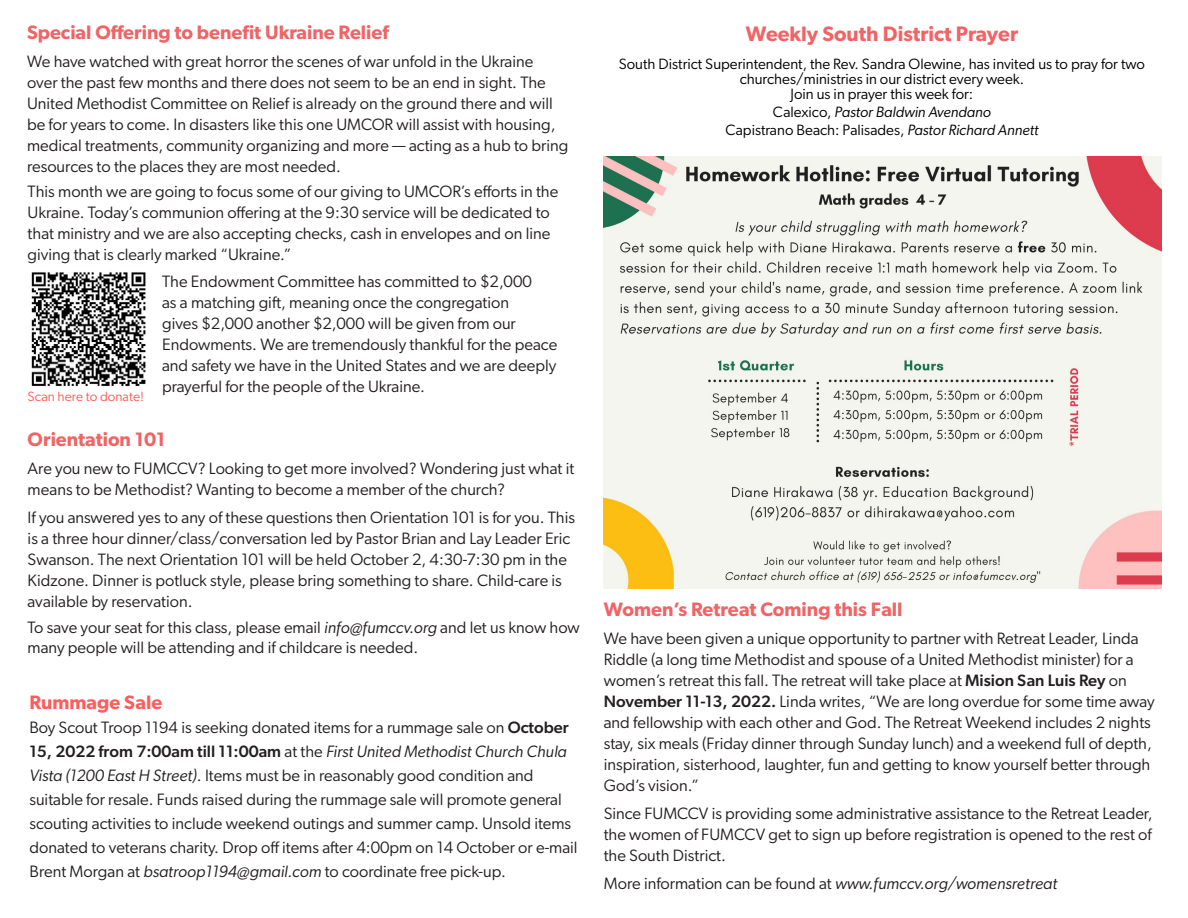
<style>
.page{position:relative;width:1188px;height:918px;background:#fff}
.page>*{position:absolute;margin:0;border:0;box-sizing:border-box;transform-origin:0 0}
.t1{font:600 21px "Gibson";color:#f16365}
.t2{font:600 19.5px "Gibson";color:#f16365}
.t3{font:600 19.5px "Gibson";color:#ff5c5c}
.t4{font:16.5px/21px "Gibson";color:#231f20}
.t5{font:italic 16.5px "Gibson";color:#231f20}
.t6{font:15px/15px "Gibson";color:#000;text-align:center}
.t7{font:italic 15px "Gibson";letter-spacing:-.005em;color:#000}
.t8{font:13.5px "Gibson";color:#ff5c5c}
.s1{font-style:italic}
.s2{font-weight:500}
.s3{font-style:normal}
</style>
<div class="page">
<img style="left:31px;top:272px;width:115px;height:114px">
<img style="left:604px;top:157px;width:558px;height:432px">
<p class="t2" style="left:27px;top:21px;width:363px">Special Offering to benefit Ukraine Relief</p>
<p class="t4" style="left:27px;top:51px;width:543px">We have watched with great horror the scenes of war unfold in the Ukraine<br>over the past few months and there does not seem to be an end in sight. The United Methodist Committee on Relief is already on the ground there and will be for years to come. In disasters like this one UMCOR will assist with housing, medical treatments, community organizing and more — acting as a hub to bring resources to the places they are most needed.</p>
<p class="t4" style="left:28px;top:181px;width:532px">This month we are going to focus some of our giving to UMCOR’s efforts in the Ukraine. Today’s communion offering at the 9:30 service will be dedicated to that ministry and we are also accepting checks, cash in envelopes and on line giving that is clearly marked “Ukraine.”</p>
<p class="t4" style="left:162px;top:271px;width:397px">The Endowment Committee has committed to $2,000<br>as a matching gift, meaning once the congregation<br>gives $2,000 another $2,000 will be given from our Endowments. We are tremendously thankful for the peace and safety we have in the United States and we are deeply prayerful for the people of the Ukraine.</p>
<p class="t8" style="left:28px;top:388px;width:118px">Scan here to donate!</p>
<p class="t2" style="left:28px;top:428px;width:139px">Orientation 101</p>
<p class="t4" style="left:28px;top:458px;width:548px">Are you new to FUMCCV? Looking to get more involved? Wondering just what it means to be Methodist? Wanting to become a member of the church?</p>
<p class="t4" style="left:28px;top:506px;width:549px">If you answered yes to any of these questions then Orientation 101 is for you. This is a three hour dinner/class/conversation led by Pastor Brian and Lay Leader Eric Swanson. The next Orientation 101 will be held October 2, 4:30-7:30 pm in the Kidzone. Dinner is potluck style, please bring something to share. Child-care is available by reservation.</p>
<p class="t4" style="left:28px;top:618px;width:554px;line-height:19.8px">To save your seat for this class, please email <span class="s1">info@fumccv.org</span> and let us know how many people will be attending and if childcare is needed.</p>
<p class="t3" style="left:29px;top:690px;width:134px">Rummage Sale</p>
<p class="t4" style="left:29px;top:715px;width:550px;line-height:24px">Boy Scout Troop 1194 is seeking donated items for a rummage sale on <span class="s2">October 15, 2022 from 7:00am till 11:00am</span> at the <span class="s1">First United Methodist Church Chula Vista (1200 East H Street)</span>. Items must be in reasonably good condition and suitable for resale. Funds raised during the rummage sale will promote general scouting activities to include weekend outings and summer camp. Unsold items donated to veterans charity. Drop off items after 4:00pm on 14 October or e-mail Brent Morgan at <span class="s1">bsatroop1194@gmail.com</span> to coordinate free pick-up.</p>
<p class="t1" style="left:746px;top:21px;width:274px">Weekly South District Prayer</p>
<p class="t6" style="left:619px;top:56px;width:528px">South District Superintendent, the Rev. Sandra Olewine, has invited us to pray for two churches/ministries in our district every week.</p>
<p class="t6" style="left:791px;top:86px;width:184px">Join us in prayer this week for:</p>
<p class="t7" style="left:773px;top:103px;width:220px"><span class="s3">Calexico,</span> Pastor Baldwin Avendano</p>
<p class="t6" style="left:725px;top:122px;width:315px">Capistrano Beach: Palisades, <span class="s1">Pastor Richard Annett</span></p>
<p class="t2" style="left:604px;top:598px;width:300px">Women’s Retreat Coming this Fall</p>
<p class="t4" style="left:604px;top:628px;width:553px">We have been given a unique opportunity to partner with Retreat Leader, Linda Riddle (a long time Methodist and spouse of a United Methodist minister) for a women’s retreat this fall. The retreat will take place at <span class="s2">Mision San Luis Rey</span> on <span class="s2">November 11-13, 2022.</span> Linda writes, “We are long overdue for some time away and fellowship with each other and God. The Retreat Weekend includes 2 nights stay, six meals (Friday dinner through Sunday lunch) and a weekend full of depth, inspiration, sisterhood, laughter, fun and getting to know yourself better through God’s vision.”</p>
<p class="t4" style="left:604px;top:802px;width:550px;text-align:justify">Since FUMCCV is providing some administrative assistance to the Retreat Leader, the women of FUMCCV get to sign up before registration is opened to the rest of the South District.</p>
<p class="t5" style="left:604px;top:873px;width:455px"><span class="s3">More information can be found at</span> www.fumccv.org/womensretreat</p>
</div>
